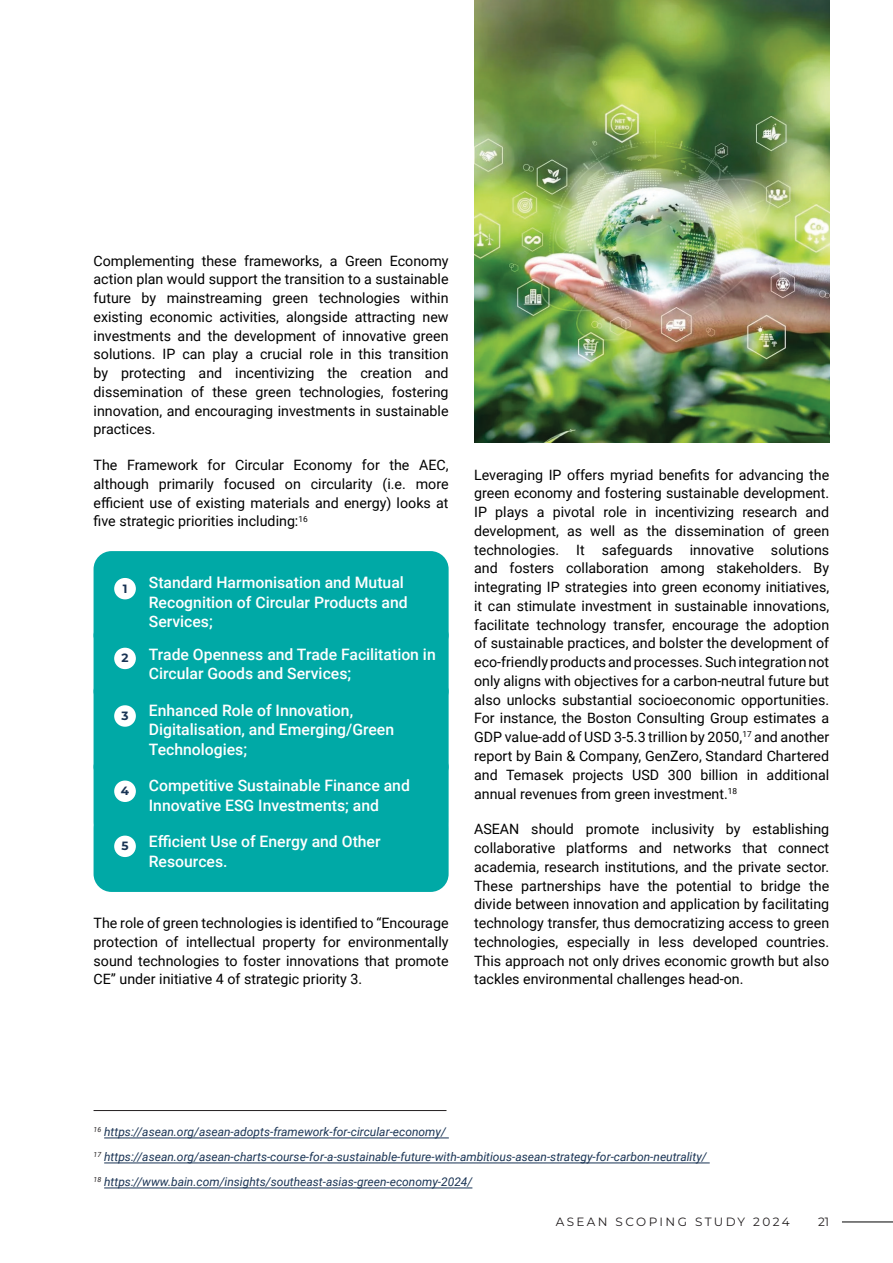
<style>
.page{position:relative;width:893px;height:1263px;background:#fff}
.page>*{position:absolute;margin:0;border:0;box-sizing:border-box;transform-origin:0 0}
.Box_-_Number_Middle{font:500 15.75px/19.5px "Roboto";color:#fff}
.Box_-_Number{font:500 15.75px/19.5px "Roboto";color:#fff}
.Box_-_Number_End{font:500 15.75px/19.5px "Roboto";color:#fff}
.t1{font:14.25px/18.8px "Roboto";color:#000;text-align:justify}
.Footnote_-_below{font:italic 12px "Roboto";color:#193354}
.Footnote{font:italic 12px "Roboto";color:#193354}
.t2{font:12px "Montserrat";letter-spacing:.2em;color:#231f20}
.Bullet_-_Number_White{font:700 12px "Montserrat";color:#193354}
</style>
<div class="page">
<hr style="left:842px;top:1221px;width:51px;height:1px;background:#000">
<div style="left:94px;top:551px;width:355px;height:102px;background:#00a9a6;border-radius:18px"></div>
<div style="left:94px;top:618px;width:355px;height:91px;background:#00a9a6;border-radius:18px"></div>
<div style="left:94px;top:674px;width:355px;height:110px;background:#00a9a6;border-radius:18px"></div>
<div style="left:94px;top:750px;width:355px;height:90px;background:#00a9a6;border-radius:18px"></div>
<div style="left:94px;top:810px;width:355px;height:82px;background:#00a9a6;border-radius:18px"></div>
<hr style="left:94px;top:1110px;width:352px;height:1px;background:#231f20">
<hr style="left:104px;top:1137px;width:345px;height:1px;background:#193354">
<hr style="left:104px;top:1163px;width:606px;height:1px;background:#193354">
<hr style="left:104px;top:1188px;width:368px;height:1px;background:#193354">
<img style="left:474px;top:0;width:355px;height:442px">
<div style="left:114px;top:578px;width:22px;height:21px;background:#fff;border-radius:11px"></div>
<div style="left:114px;top:648px;width:22px;height:21px;background:#fff;border-radius:11px"></div>
<div style="left:114px;top:705px;width:22px;height:22px;background:#fff;border-radius:11px"></div>
<div style="left:114px;top:780px;width:22px;height:22px;background:#fff;border-radius:11px"></div>
<div style="left:114px;top:836px;width:22px;height:21px;background:#fff;border-radius:11px"></div>
<p class="t1" style="left:94px;top:251px;width:357px">Complementing these frameworks, a Green Economy action plan would support the transition to a sustainable future by mainstreaming green technologies within existing economic activities, alongside attracting new investments and the development of innovative green solutions. IP can play a crucial role in this transition by protecting and incentivizing the creation and dissemination of these green technologies, fostering innovation, and encouraging investments in sustainable practices.</p>
<p class="t1" style="left:94px;top:455px;width:357px">The Framework for Circular Economy for the AEC, although primarily focused on circularity (i.e. more efficient use of existing materials and energy) looks at five strategic priorities including:<sup>16</sup></p>
<p class="Bullet_-_Number_White" style="left:123px;top:580px;width:6px">1</p>
<p class="Bullet_-_Number_White" style="left:121px;top:650px;width:9px">2</p>
<p class="Bullet_-_Number_White" style="left:121px;top:708px;width:9px">3</p>
<p class="Bullet_-_Number_White" style="left:121px;top:783px;width:10px">4</p>
<p class="Bullet_-_Number_White" style="left:121px;top:838px;width:9px">5</p>
<p class="Box_-_Number" style="left:149px;top:572px;width:260px">Standard Harmonisation and Mutual<br>Recognition of Circular Products and<br>Services;</p>
<p class="Box_-_Number_Middle" style="left:149px;top:644px;width:288px">Trade Openness and Trade Facilitation in<br>Circular Goods and Services;</p>
<p class="Box_-_Number_Middle" style="left:149px;top:700px;width:247px">Enhanced Role of Innovation,<br>Digitalisation, and Emerging/Green<br>Technologies;</p>
<p class="Box_-_Number_Middle" style="left:149px;top:775px;width:263px">Competitive Sustainable Finance and<br>Innovative ESG Investments; and</p>
<p class="Box_-_Number_End" style="left:149px;top:831px;width:233px">Efficient Use of Energy and Other<br>Resources.</p>
<p class="t1" style="left:94px;top:913px;width:357px">The role of green technologies is identified to “Encourage protection of intellectual property for environmentally sound technologies to foster innovations that promote CE” under initiative 4 of strategic priority 3.</p>
<p class="t1" style="left:474px;top:465px;width:357px">Leveraging IP offers myriad benefits for advancing the green economy and fostering sustainable development.<br>IP plays a pivotal role in incentivizing research and development, as well as the dissemination of green technologies. It safeguards innovative solutions and fosters collaboration among stakeholders. By integrating IP strategies into green economy initiatives, it can stimulate investment in sustainable innovations, facilitate technology transfer, encourage the adoption of sustainable practices, and bolster the development of eco-friendly products and processes. Such integration not only aligns with objectives for a carbon-neutral future but also unlocks substantial socioeconomic opportunities.<br>For instance, the Boston Consulting Group estimates a GDP value-add of USD 3-5.3 trillion by 2050,<sup>17</sup> and another report by Bain &amp; Company, GenZero, Standard Chartered and Temasek projects USD 300 billion in additional annual revenues from green investment.<sup>18</sup></p>
<p class="t1" style="left:474px;top:819px;width:357px">ASEAN should promote inclusivity by establishing collaborative platforms and networks that connect academia, research institutions, and the private sector.<br>These partnerships have the potential to bridge the divide between innovation and application by facilitating technology transfer, thus democratizing access to green technologies, especially in less developed countries.<br>This approach not only drives economic growth but also tackles environmental challenges head-on.</p>
<p class="Footnote" style="left:94px;top:1124px;width:354px"><sup>16</sup> https://asean.org/asean-adopts-framework-for-circular-economy/</p>
<p class="Footnote_-_below" style="left:94px;top:1149px;width:615px"><sup>17</sup> https://asean.org/asean-charts-course-for-a-sustainable-future-with-ambitious-asean-strategy-for-carbon-neutrality/</p>
<p class="Footnote_-_below" style="left:94px;top:1174px;width:380px"><sup>18</sup> https://www.bain.com/insights/southeast-asias-green-economy-2024/</p>
<p class="t2" style="left:556px;top:1214px;width:235px">ASEAN SCOPING STUDY 2024</p>
<p class="t2" style="left:818px;top:1214px;width:13px">21</p>
</div>
